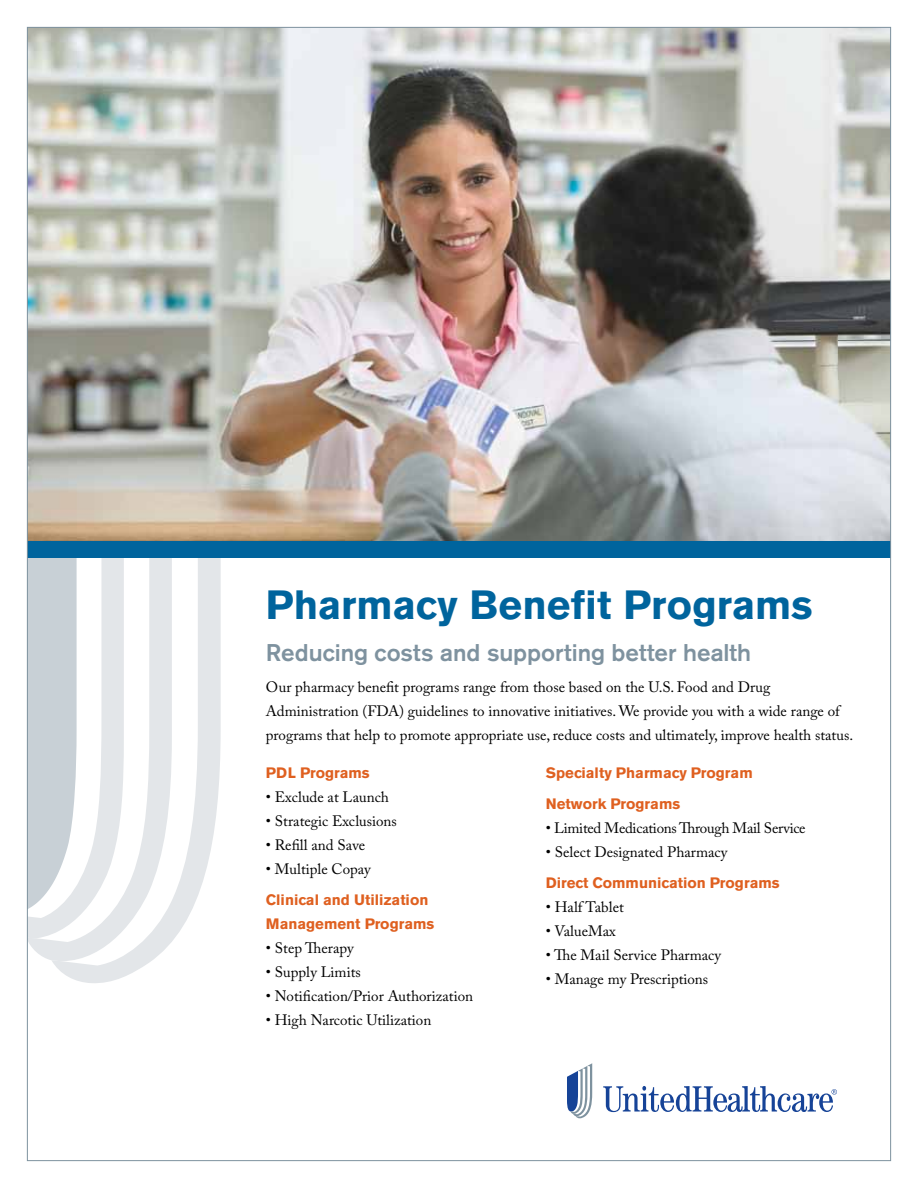
<style>
.page{position:relative;width:918px;height:1188px;background:#fff}
.page>*{position:absolute;margin:0;border:0;box-sizing:border-box;transform-origin:0 0}
.t1{font:700 40.5px "Akzidenz Grotesk BE";color:#00649d}
.t2{font:500 24px "Akzidenz Grotesk BE";color:#7e929f}
.t3{font:15px/24px "Adobe Caslon Pro";color:#000}
.t4{font:700 15px/24px "Akzidenz Grotesk BE";color:#df6020}
.t5{font:15px "Adobe Caslon Pro";letter-spacing:-.02em;color:#000}
</style>
<div class="page">
<img style="left:29px;top:29px;width:860px;height:512px">
<svg style="left:29px;top:558px;width:22px;height:402px;background:#cdd4da"></svg>
<svg style="left:51px;top:558px;width:170px;height:425px"></svg>
<div style="left:27px;top:541px;width:864px;height:17px;background:#00649d"></div>
<svg style="left:603px;top:1086px;width:234px;height:26px"></svg>
<svg style="left:567px;top:1063px;width:25px;height:55px"></svg>
<h1 class="t1" style="left:266px;top:581px;width:548px">Pharmacy Benefit Programs</h1>
<h2 class="t2" style="left:266px;top:638px;width:487px">Reducing costs and supporting better health</h2>
<p class="t3" style="left:266px;top:675px;width:589px">Our pharmacy benefit programs range from those based on the U.S. Food and Drug<br>Administration (FDA) guidelines to innovative initiatives. We provide you with a wide range of programs that help to promote appropriate use, reduce costs and ultimately, improve health status.</p>
<p class="t4" style="left:266px;top:761px;width:105px">PDL Programs</p>
<p class="t3" style="left:266px;top:785px;width:125px">• Exclude at Launch</p>
<p class="t3" style="left:266px;top:809px;width:132px">• Strategic Exclusions</p>
<p class="t3" style="left:266px;top:833px;width:101px">• Refill and Save</p>
<p class="t3" style="left:266px;top:857px;width:106px">• Multiple Copay</p>
<p class="t4" style="left:266px;top:888px;width:170px">Clinical and Utilization<br>Management Programs</p>
<p class="t3" style="left:266px;top:936px;width:89px">• Step Therapy</p>
<p class="t3" style="left:266px;top:960px;width:96px">• Supply Limits</p>
<p class="t3" style="left:266px;top:984px;width:209px">• Notification/Prior Authorization</p>
<p class="t3" style="left:266px;top:1008px;width:167px">• High Narcotic Utilization</p>
<p class="t4" style="left:546px;top:758px;width:208px;line-height:30.8px">Specialty Pharmacy Program<br>Network Programs</p>
<p class="t5" style="left:546px;top:819px;width:261px">• Limited Medications Through Mail Service</p>
<p class="t3" style="left:546px;top:840px;width:183px">• Select Designated Pharmacy</p>
<p class="t4" style="left:546px;top:870px;width:235px">Direct Communication Programs</p>
<p class="t3" style="left:546px;top:894px;width:79px">• Half Tablet</p>
<p class="t3" style="left:546px;top:918px;width:71px">• ValueMax</p>
<p class="t3" style="left:546px;top:942px;width:177px">• The Mail Service Pharmacy</p>
<p class="t3" style="left:546px;top:966px;width:164px">• Manage my Prescriptions</p>
</div>
